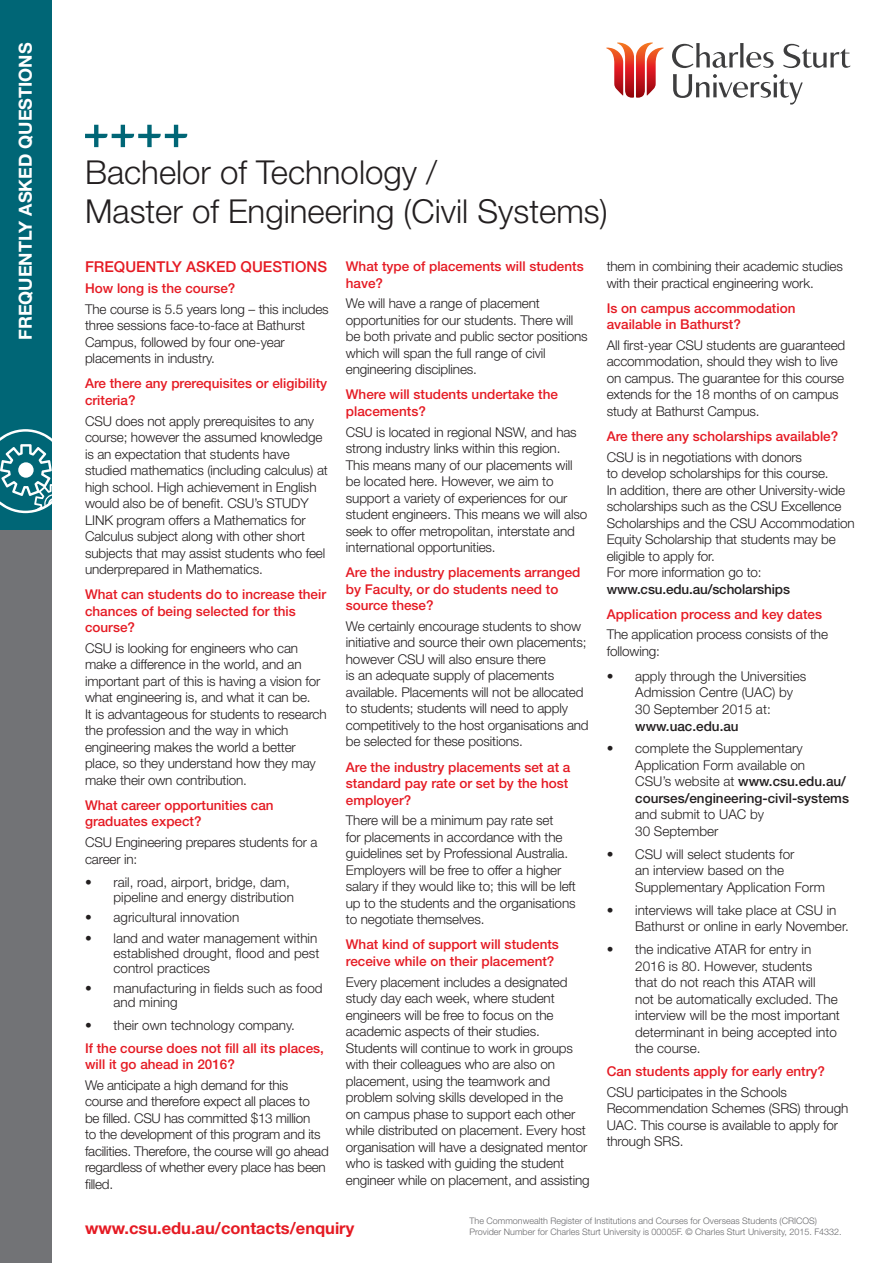
<style>
.page{position:relative;width:893px;height:1263px;background:#fff}
.page>*{position:absolute;margin:0;border:0;box-sizing:border-box;transform-origin:0 0}
.Course_Title{font:300 33px/39.6px "Helvetica Neue LT Std";color:#231f20}
.t1{font:700 18px "Helvetica Neue LT Std";color:#fff}
.course_web_address{font:700 16.5px "Helvetica Neue LT Std";color:#e51a23}
.Sub_Heading{font:500 15px "Helvetica Neue LT Std";color:#e51a23}
.body_text_black{font:300 13.5px/16.5px "Helvetica Neue LT Std";letter-spacing:-.01em;color:#231f20}
.Sub_Heading-2{font:500 13.5px/16.5px "Helvetica Neue LT Std";color:#e51a23}
.cricos_code_text{font:300 9px/10.8px "Helvetica Neue LT Std";color:#69696c}
.s1{font-weight:500}
</style>
<div class="page">
<svg style="left:85px;top:125px;width:102px;height:22px"></svg>
<svg style="left:672px;top:43px;width:102px;height:25px"></svg>
<svg style="left:673px;top:74px;width:130px;height:31px"></svg>
<svg style="left:783px;top:44px;width:67px;height:24px"></svg>
<svg style="left:606px;top:43px;width:57px;height:55px"></svg>
<div style="left:0;top:459px;width:51px;height:804px;background:#727376"></div>
<div style="left:0;top:0;width:51px;height:529px;background:#006676"></div>
<svg style="left:0;top:429px;width:51px;height:84px"></svg>
<p class="t1" style="left:14px;top:340px;width:299px;rotate:-90deg">FREQUENTLY ASKED QUESTIONS</p>
<p class="Course_Title" style="left:85px;top:151px;width:524px">Bachelor of Technology /<br>Master of Engineering (Civil Systems)</p>
<p class="Sub_Heading" style="left:85px;top:258px;width:244px">FREQUENTLY ASKED QUESTIONS</p>
<p class="Sub_Heading-2" style="left:85px;top:280px;width:152px">How long is the course?</p>
<p class="body_text_black" style="left:85px;top:300px;width:245px">The course is 5.5 years long – this includes three sessions face-to-face at Bathurst Campus, followed by four one-year placements in industry.</p>
<p class="Sub_Heading-2" style="left:85px;top:375px;width:244px">Are there any prerequisites or eligibility criteria?</p>
<p class="body_text_black" style="left:85px;top:412px;width:244px">CSU does not apply prerequisites to any course; however the assumed knowledge is an expectation that students have studied mathematics (including calculus) at high school. High achievement in English would also be of benefit. CSU’s STUDY LINK program offers a Mathematics for Calculus subject along with other short subjects that may assist students who feel underprepared in Mathematics.</p>
<p class="Sub_Heading-2" style="left:85px;top:586px;width:243px">What can students do to increase their chances of being selected for this course?</p>
<p class="body_text_black" style="left:85px;top:639px;width:243px">CSU is looking for engineers who can make a difference in the world, and an important part of this is having a vision for what engineering is, and what it can be.<br>It is advantageous for students to research the profession and the way in which engineering makes the world a better place, so they understand how they may make their own contribution.</p>
<p class="Sub_Heading-2" style="left:85px;top:797px;width:190px">What career opportunities can graduates expect?</p>
<p class="body_text_black" style="left:85px;top:834px;width:234px">CSU Engineering prepares students for a career in:</p>
<p class="body_text_black" style="left:114px;top:874px;width:182px;line-height:15px;text-indent:-28px">• rail, road, airport, bridge, dam, pipeline and energy distribution</p>
<p class="body_text_black" style="left:85px;top:909px;width:156px">• agricultural innovation</p>
<p class="body_text_black" style="left:114px;top:931px;width:207px;line-height:15px;text-indent:-28px">• land and water management within established drought, flood and pest control practices</p>
<p class="body_text_black" style="left:114px;top:981px;width:211px;line-height:13.5px;text-indent:-28px">• manufacturing in fields such as food and mining</p>
<p class="body_text_black" style="left:85px;top:1016px;width:211px">• their own technology company.</p>
<p class="Sub_Heading-2" style="left:85px;top:1039px;width:240px">If the course does not fill all its places, will it go ahead in 2016?</p>
<p class="body_text_black" style="left:85px;top:1076px;width:245px">We anticipate a high demand for this course and therefore expect all places to<br>be filled. CSU has committed $13 million<br>to the development of this program and its facilities. Therefore, the course will go ahead regardless of whether every place has been filled.</p>
<p class="Sub_Heading-2" style="left:346px;top:258px;width:239px">What type of placements will students have?</p>
<p class="body_text_black" style="left:346px;top:295px;width:243px">We will have a range of placement opportunities for our students. There will be both private and public sector positions which will span the full range of civil engineering disciplines.</p>
<p class="Sub_Heading-2" style="left:346px;top:386px;width:214px">Where will students undertake the placements?</p>
<p class="body_text_black" style="left:346px;top:423px;width:243px">CSU is located in regional NSW, and has strong industry links within this region.<br>This means many of our placements will be located here. However, we aim to support a variety of experiences for our student engineers. This means we will also seek to offer metropolitan, interstate and international opportunities.</p>
<p class="Sub_Heading-2" style="left:346px;top:564px;width:236px">Are the industry placements arranged by Faculty, or do students need to source these?</p>
<p class="body_text_black" style="left:346px;top:618px;width:244px">We certainly encourage students to show initiative and source their own placements; however CSU will also ensure there<br>is an adequate supply of placements available. Placements will not be allocated to students; students will need to apply competitively to the host organisations and be selected for these positions.</p>
<p class="Sub_Heading-2" style="left:346px;top:758px;width:226px">Are the industry placements set at a standard pay rate or set by the host employer?</p>
<p class="body_text_black" style="left:346px;top:812px;width:232px">There will be a minimum pay rate set<br>for placements in accordance with the guidelines set by Professional Australia.<br>Employers will be free to offer a higher salary if they would like to; this will be left up to the students and the organisations to negotiate themselves.</p>
<p class="Sub_Heading-2" style="left:346px;top:936px;width:215px">What kind of support will students receive while on their placement?</p>
<p class="body_text_black" style="left:346px;top:973px;width:245px">Every placement includes a designated study day each week, where student engineers will be free to focus on the academic aspects of their studies.<br>Students will continue to work in groups with their colleagues who are also on placement, using the teamwork and problem solving skills developed in the<br>on campus phase to support each other while distributed on placement. Every host organisation will have a designated mentor who is tasked with guiding the student engineer while on placement, and assisting</p>
<p class="body_text_black" style="left:607px;top:258px;width:238px">them in combining their academic studies with their practical engineering work.</p>
<p class="Sub_Heading-2" style="left:607px;top:299px;width:190px">Is on campus accommodation available in Bathurst?</p>
<p class="body_text_black" style="left:607px;top:337px;width:240px">All first-year CSU students are guaranteed accommodation, should they wish to live on campus. The guarantee for this course extends for the 18 months of on campus study at Bathurst Campus.</p>
<p class="Sub_Heading-2" style="left:607px;top:428px;width:233px">Are there any scholarships available?</p>
<p class="body_text_black" style="left:607px;top:448px;width:250px">CSU is in negotiations with donors<br>to develop scholarships for this course.<br>In addition, there are other University-wide scholarships such as the CSU Excellence Scholarships and the CSU Accommodation Equity Scholarship that students may be eligible to apply for.<br>For more information go to: <span class="s1">www.csu.edu.au/scholarships</span></p>
<p class="Sub_Heading-2" style="left:607px;top:605px;width:217px">Application process and key dates</p>
<p class="body_text_black" style="left:607px;top:626px;width:223px">The application process consists of the following:</p>
<p class="body_text_black" style="left:635px;top:668px;width:173px;text-indent:-28px">• apply through the Universities<br>Admission Centre (UAC) by<br>30 September 2015 at: <span class="s1">www.uac.edu.au</span></p>
<p class="body_text_black" style="left:635px;top:740px;width:215px;text-indent:-28px">• complete the Supplementary<br>Application Form available on<br>CSU’s website at <span class="s1">www.csu.edu.au/ courses/engineering-civil-systems </span>and submit to UAC by<br>30 September</p>
<p class="body_text_black" style="left:635px;top:845px;width:191px;text-indent:-28px">• CSU will select students for<br>an interview based on the<br>Supplementary Application Form</p>
<p class="body_text_black" style="left:635px;top:901px;width:215px;text-indent:-28px">• interviews will take place at CSU in<br>Bathurst or online in early November.</p>
<p class="body_text_black" style="left:635px;top:941px;width:206px;text-indent:-28px">• the indicative ATAR for entry in<br>2016 is 80. However, students<br>that do not reach this ATAR will<br>not be automatically excluded. The interview will be the most important determinant in being accepted into the course.</p>
<p class="Sub_Heading-2" style="left:607px;top:1063px;width:220px">Can students apply for early entry?</p>
<p class="body_text_black" style="left:607px;top:1083px;width:243px">CSU participates in the Schools<br>Recommendation Schemes (SRS) through<br>UAC. This course is available to apply for through SRS.</p>
<p class="course_web_address" style="left:85px;top:1218px;width:271px">www.csu.edu.au/contacts/enquiry</p>
<p class="cricos_code_text" style="left:470px;top:1215px;width:374px">The Commonwealth Register of Institutions and Courses for Overseas Students (CRICOS)<br>Provider Number for Charles Sturt University is 00005F. © Charles Sturt University, 2015. F4332.</p>
</div>
